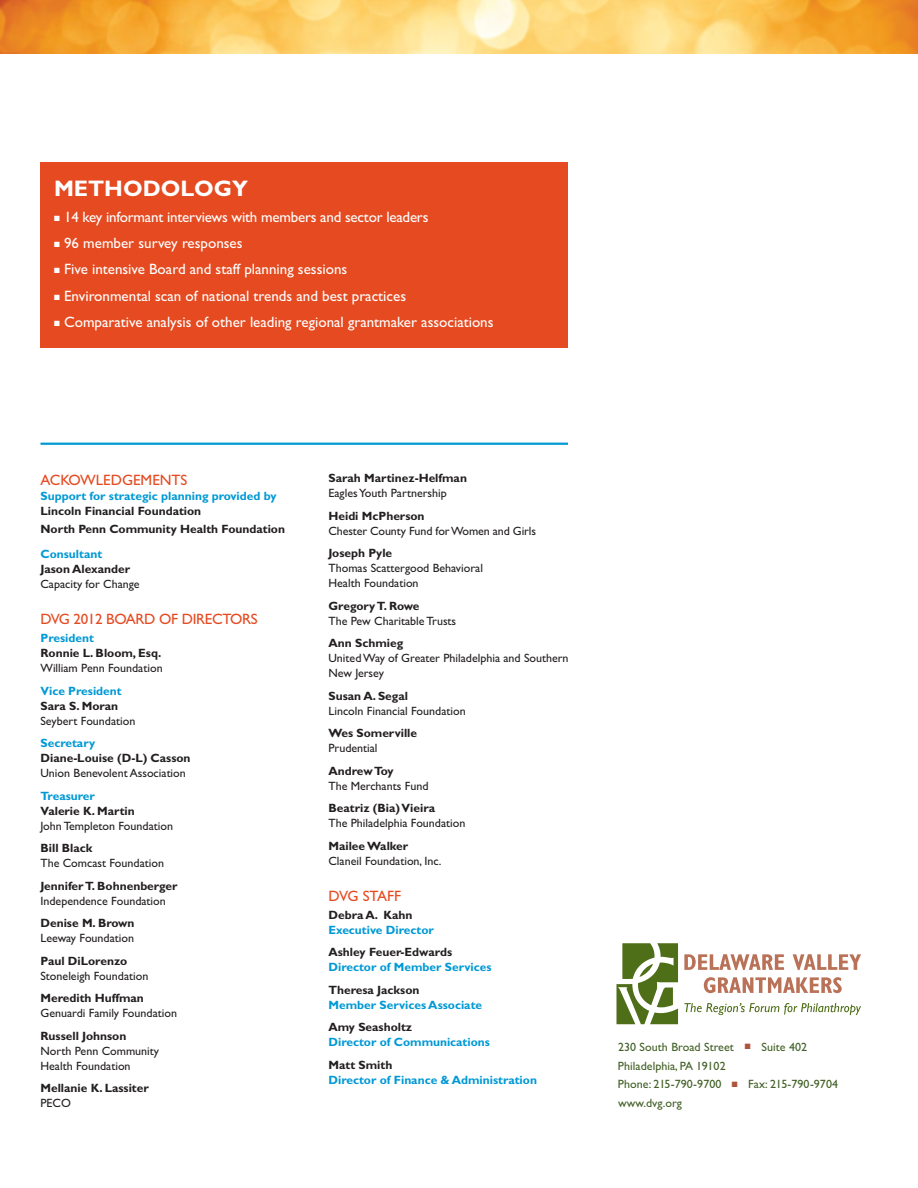
<style>
.page{position:relative;width:918px;height:1188px;background:#fff}
.page>*{position:absolute;margin:0;border:0;box-sizing:border-box;transform-origin:0 0}
.t1{font:700 22.5px "Gill Sans";color:#fff}
.t2{font:15px "Gill Sans";color:#fff}
.t3{font:15px "Gill Sans";letter-spacing:-.02em;color:#e54a20}
.t4{font:15px "Gill Sans";color:#e54a20}
.t5{font:12px/15px "Gill Sans";color:#231f20}
.t6{font:700 12px/18px "Gill Sans";color:#231f20}
.t7{font:700 12px "Gill Sans";color:#0099d5}
.t8{font:12px/18.8px "Gill Sans";letter-spacing:.005em;color:#415f25}
.s1{color:#ae543c}
</style>
<div class="page">
<svg style="left:616px;top:943px;width:62px;height:81px"></svg>
<svg style="left:684px;top:954px;width:100px;height:16px"></svg>
<svg style="left:793px;top:954px;width:68px;height:16px"></svg>
<svg style="left:704px;top:977px;width:138px;height:16px"></svg>
<svg style="left:684px;top:1003px;width:177px;height:12px"></svg>
<div style="left:40px;top:162px;width:528px;height:186px;background:#e54a20"></div>
<hr style="left:40px;top:443px;width:528px;height:2px;background:#0099d5">
<img style="left:0;top:0;width:918px;height:54px">
<h1 class="t1" style="left:54px;top:180px;width:196px">METHODOLOGY</h1>
<p class="t2" style="left:54px;top:208px;width:376px">■ 14 key informant interviews with members and sector leaders</p>
<p class="t2" style="left:54px;top:234px;width:190px">■ 96 member survey responses</p>
<p class="t2" style="left:54px;top:260px;width:295px">■ Five intensive Board and staff planning sessions</p>
<p class="t2" style="left:54px;top:287px;width:354px">■ Environmental scan of national trends and best practices</p>
<p class="t2" style="left:54px;top:313px;width:441px">■ Comparative analysis of other leading regional grantmaker associations</p>
<p class="t4" style="left:40px;top:471px;width:148px">ACKOWLEDGEMENTS</p>
<p class="t7" style="left:40px;top:491px;width:238px">Support for strategic planning provided by</p>
<p class="t6" style="left:40px;top:503px;width:246px">Lincoln Financial Foundation<br>North Penn Community Health Foundation</p>
<p class="t7" style="left:40px;top:549px;width:63px">Consultant</p>
<p class="t6" style="left:40px;top:561px;width:91px">Jason Alexander</p>
<p class="t5" style="left:40px;top:576px;width:101px">Capacity for Change</p>
<p class="t3" style="left:40px;top:610px;width:219px">DVG 2012 BOARD OF DIRECTORS</p>
<p class="t7" style="left:40px;top:633px;width:55px">President</p>
<p class="t6" style="left:40px;top:645px;width:122px">Ronnie L. Bloom, Esq.</p>
<p class="t5" style="left:40px;top:660px;width:124px">William Penn Foundation</p>
<p class="t7" style="left:40px;top:686px;width:83px">Vice President</p>
<p class="t6" style="left:40px;top:698px;width:79px">Sara S. Moran</p>
<p class="t5" style="left:40px;top:713px;width:96px">Seybert Foundation</p>
<p class="t7" style="left:40px;top:738px;width:56px">Secretary</p>
<p class="t6" style="left:40px;top:750px;width:152px">Diane-Louise (D-L) Casson</p>
<p class="t5" style="left:40px;top:765px;width:147px">Union Benevolent Association</p>
<p class="t7" style="left:40px;top:791px;width:56px">Treasurer</p>
<p class="t6" style="left:40px;top:803px;width:96px">Valerie K. Martin</p>
<p class="t5" style="left:40px;top:818px;width:134px">John Templeton Foundation</p>
<p class="t6" style="left:40px;top:840px;width:54px">Bill Black</p>
<p class="t5" style="left:40px;top:855px;width:125px">The Comcast Foundation</p>
<p class="t6" style="left:40px;top:878px;width:139px">JenniferT. Bohnenberger</p>
<p class="t5" style="left:40px;top:893px;width:127px">Independence Foundation</p>
<p class="t6" style="left:40px;top:915px;width:96px">Denise M. Brown</p>
<p class="t5" style="left:40px;top:930px;width:95px">Leeway Foundation</p>
<p class="t6" style="left:40px;top:953px;width:88px">Paul DiLorenzo</p>
<p class="t5" style="left:40px;top:968px;width:109px">Stoneleigh Foundation</p>
<p class="t6" style="left:40px;top:990px;width:105px">Meredith Huffman</p>
<p class="t5" style="left:40px;top:1005px;width:138px">Genuardi Family Foundation</p>
<p class="t6" style="left:40px;top:1028px;width:87px">Russell Johnson</p>
<p class="t5" style="left:40px;top:1043px;width:120px">North Penn Community<br>Health Foundation</p>
<p class="t6" style="left:40px;top:1080px;width:110px">Mellanie K. Lassiter</p>
<p class="t5" style="left:40px;top:1095px;width:32px">PECO</p>
<p class="t6" style="left:328px;top:470px;width:140px">Sarah Martinez-Helfman</p>
<p class="t5" style="left:328px;top:486px;width:120px">EaglesYouth Partnership</p>
<p class="t6" style="left:328px;top:508px;width:98px">Heidi McPherson</p>
<p class="t5" style="left:328px;top:523px;width:209px">Chester County Fund forWomen and Girls</p>
<p class="t6" style="left:328px;top:545px;width:65px">Joseph Pyle</p>
<p class="t5" style="left:328px;top:561px;width:156px">Thomas Scattergood Behavioral<br>Health Foundation</p>
<p class="t6" style="left:328px;top:598px;width:93px">GregoryT. Rowe</p>
<p class="t5" style="left:328px;top:613px;width:129px">The Pew Charitable Trusts</p>
<p class="t6" style="left:328px;top:635px;width:76px">Ann Schmieg</p>
<p class="t5" style="left:328px;top:651px;width:242px">United Way of Greater Philadelphia and Southern<br>New Jersey</p>
<p class="t6" style="left:328px;top:688px;width:81px">Susan A. Segal</p>
<p class="t5" style="left:328px;top:703px;width:139px">Lincoln Financial Foundation</p>
<p class="t6" style="left:328px;top:725px;width:90px">Wes Somerville</p>
<p class="t5" style="left:328px;top:741px;width:51px">Prudential</p>
<p class="t6" style="left:328px;top:763px;width:67px">AndrewToy</p>
<p class="t5" style="left:328px;top:778px;width:101px">The Merchants Fund</p>
<p class="t6" style="left:328px;top:800px;width:108px">Beatriz (Bia)Vieira</p>
<p class="t5" style="left:328px;top:816px;width:138px">The Philadelphia Foundation</p>
<p class="t6" style="left:328px;top:838px;width:81px">Mailee Walker</p>
<p class="t5" style="left:328px;top:853px;width:115px">Claneil Foundation, Inc.</p>
<p class="t3" style="left:328px;top:887px;width:74px">DVG STAFF</p>
<p class="t6" style="left:328px;top:907px;width:86px">Debra A. Kahn</p>
<p class="t7" style="left:328px;top:925px;width:107px">Executive Director</p>
<p class="t6" style="left:328px;top:944px;width:125px">Ashley Feuer-Edwards</p>
<p class="t7" style="left:328px;top:963px;width:165px">Director of Member Services</p>
<p class="t6" style="left:328px;top:982px;width:93px">Theresa Jackson</p>
<p class="t7" style="left:328px;top:1000px;width:155px">Member Services Associate</p>
<p class="t6" style="left:328px;top:1019px;width:85px">Amy Seasholtz</p>
<p class="t7" style="left:328px;top:1038px;width:163px">Director of Communications</p>
<p class="t6" style="left:328px;top:1057px;width:65px">Matt Smith</p>
<p class="t7" style="left:328px;top:1075px;width:210px">Director of Finance &amp; Administration</p>
<p class="t8" style="left:618px;top:1037px;width:222px">230 South Broad Street <span class="s1">■</span> Suite 402<br>Philadelphia, PA 19102<br>Phone: 215-790-9700 <span class="s1">■</span> Fax: 215-790-9704 www.dvg.org</p>
</div>
